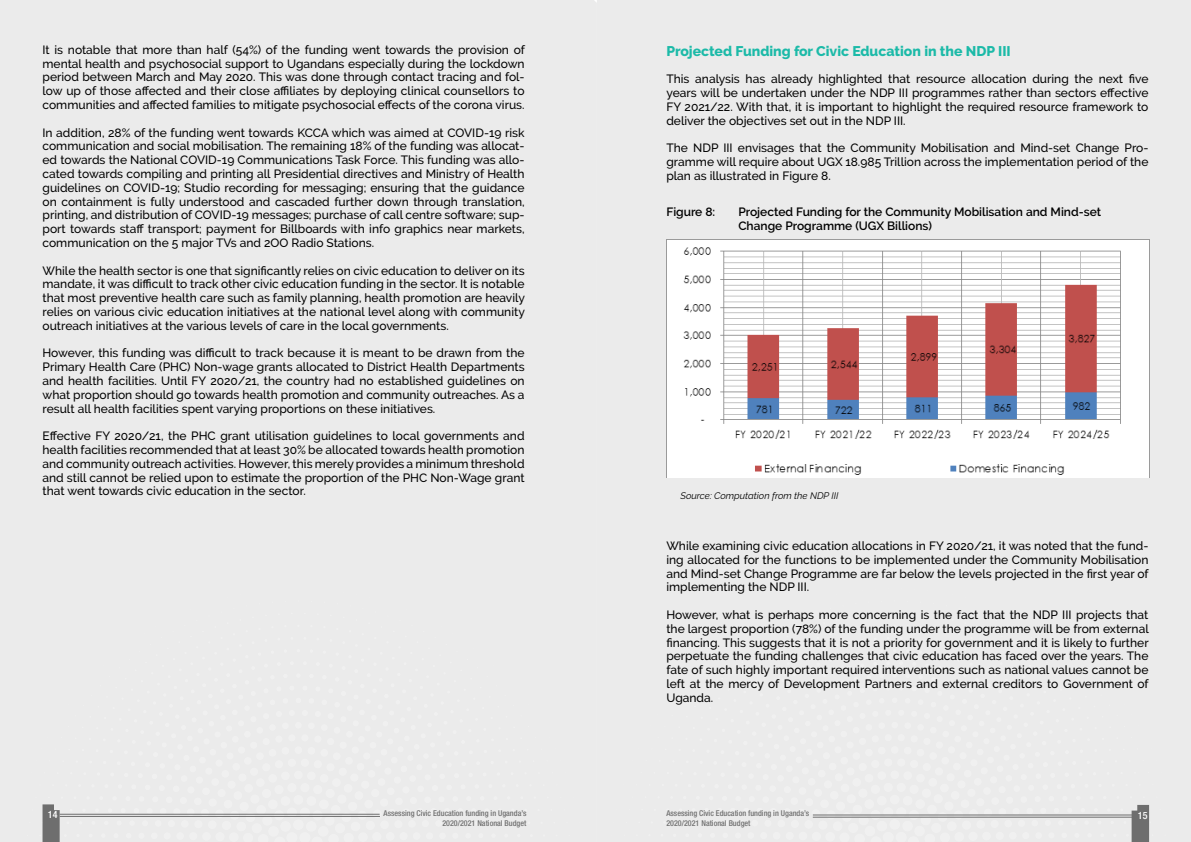
<style>
.page{position:relative;width:1191px;height:842px;background:#fff}
.page>*{position:absolute;margin:0;border:0;box-sizing:border-box;transform-origin:0 0}
.t1{font:800 14px "Raleway";color:#1cbaa8}
.t2{font:500 12px/13.8px "Raleway";color:#000;text-align:justify}
.t3{font:600 12px/13.8px "Raleway";color:#000}
.t4{font:500 condensed 10px "Helvetica Neue";color:#fff}
.t5{font:italic 9.5px "Raleway";color:#000}
.t6{font:500 condensed 8px/9.6px "Helvetica Neue";color:#6e6e6e}
</style>
<div class="page">
<div style="left:0;top:0;width:597px;height:842px;background:#ebebeb"></div>
<div style="left:597px;top:0;width:594px;height:576px;background:#ebebeb"></div>
<div style="left:3px;top:576px;width:1188px;height:266px;background:#ebebeb"></div>
<hr style="left:60px;top:814px;width:320px;height:1px;background:#6e6e6e">
<hr style="left:813px;top:815px;width:319px;height:1px;background:#6e6e6e">
<hr style="left:60px;top:816px;width:320px;height:1px;background:#6e6e6e">
<hr style="left:813px;top:817px;width:320px;height:1px;background:#6e6e6e">
<img style="left:667px;top:239px;width:482px;height:239px">
<p class="t2" style="left:43px;top:43px;width:484px">It is notable that more than half (54%) of the funding went towards the provision of mental health and psychosocial support to Ugandans especially during the lockdown period between March and May 2020. This was done through contact tracing and fol&shy;low up of those affected and their close affiliates by deploying clinical counsellors to communities and affected families to mitigate psychosocial effects of the corona virus.</p>
<p class="t2" style="left:43px;top:125px;width:483px">In addition, 28% of the funding went towards KCCA which was aimed at COVID-19 risk communication and social mobilisation. The remaining 18% of the funding was allocat&shy;ed towards the National COVID-19 Communications Task Force. This funding was allo&shy;cated towards compiling and printing all Presidential directives and Ministry of Health guidelines on COVID-19; Studio recording for messaging; ensuring that the guidance on containment is fully understood and cascaded further down through translation, printing, and distribution of COVID-19 messages; purchase of call centre software; sup&shy;port towards staff transport; payment for Billboards with info graphics near markets, communication on the 5 major TVs and 2OO Radio Stations.</p>
<p class="t2" style="left:43px;top:263px;width:484px">While the health sector is one that significantly relies on civic education to deliver on its mandate, it was difficult to track other civic education funding in the sector. It is notable that most preventive health care such as family planning, health promotion are heavily relies on various civic education initiatives at the national level along with community outreach initiatives at the various levels of care in the local governments.</p>
<p class="t2" style="left:43px;top:346px;width:483px">However, this funding was difficult to track because it is meant to be drawn from the Primary Health Care (PHC) Non-wage grants allocated to District Health Departments and health facilities. Until FY 2020/21, the country had no established guidelines on what proportion should go towards health promotion and community outreaches. As a result all health facilities spent varying proportions on these initiatives.</p>
<p class="t2" style="left:43px;top:429px;width:483px">Effective FY 2020/21, the PHC grant utilisation guidelines to local governments and health facilities recommended that at least 30% be allocated towards health promotion and community outreach activities. However, this merely provides a minimum threshold and still cannot be relied upon to estimate the proportion of the PHC Non-Wage grant that went towards civic education in the sector.</p>
<p class="t1" style="left:666px;top:43px;width:346px">Projected Funding for Civic Education in the NDP III</p>
<p class="t2" style="left:666px;top:72px;width:483px">This analysis has already highlighted that resource allocation during the next five years will be undertaken under the NDP III programmes rather than sectors effective FY 2021/22. With that, it is important to highlight the required resource framework to deliver the objectives set out in the NDP III.</p>
<p class="t2" style="left:666px;top:141px;width:483px">The NDP III envisages that the Community Mobilisation and Mind-set Change Pro&shy;gramme will require about UGX 18.985 Trillion across the implementation period of the plan as illustrated in Figure 8.</p>
<p class="t3" style="left:666px;top:205px;width:50px">Figure 8:</p>
<p class="t3" style="left:738px;top:205px;width:364px">Projected Funding for the Community Mobilisation and Mind-set<br>Change Programme (UGX Billions)</p>
<p class="t5" style="left:680px;top:490px;width:159px">Source: Computation from the NDP III</p>
<p class="t2" style="left:666px;top:539px;width:484px">While examining civic education allocations in FY 2020/21, it was noted that the fund&shy;ing allocated for the functions to be implemented under the Community Mobilisation and Mind-set Change Programme are far below the levels projected in the first year of implementing the NDP III.</p>
<p class="t2" style="left:666px;top:608px;width:484px">However, what is perhaps more concerning is the fact that the NDP III projects that the largest proportion (78%) of the funding under the programme will be from external financing. This suggests that it is not a priority for government and it is likely to further perpetuate the funding challenges that civic education has faced over the years. The fate of such highly important required interventions such as national values cannot be left at the mercy of Development Partners and external creditors to Government of Uganda.</p>
<p class="t6" style="left:384px;top:808px;width:144px;text-align:right">Assessing Civic Education funding in Uganda’s<br>2020/2021 National Budget</p>
<p class="t6" style="left:666px;top:808px;width:144px">Assessing Civic Education funding in Uganda’s<br>2020/2021 National Budget</p>
<p class="t4" style="left:48px;top:809px;width:11px">14</p>
<p class="t4" style="left:1137px;top:809px;width:11px">15</p>
</div>
